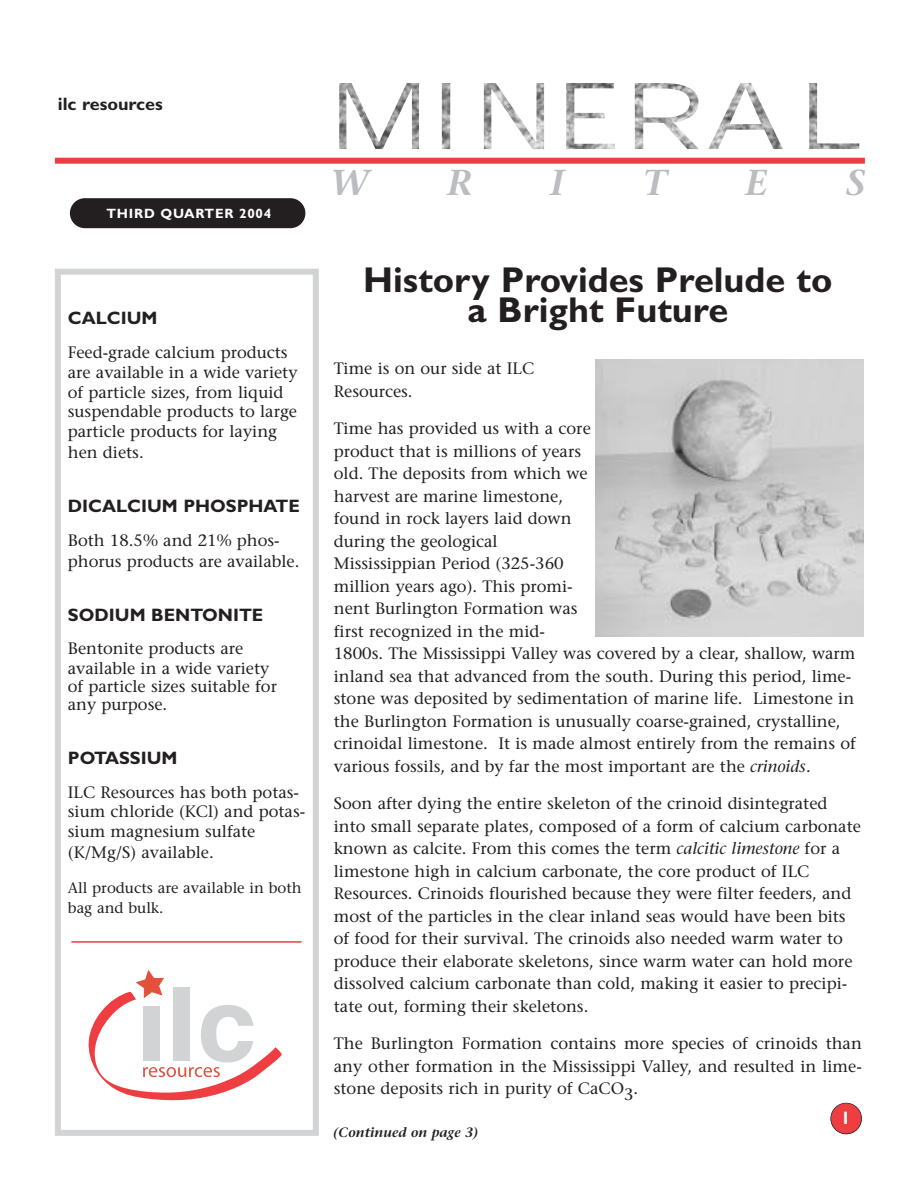
<style>
.page{position:relative;width:918px;height:1188px;background:#fff}
.page>*{position:absolute;margin:0;border:0;box-sizing:border-box;transform-origin:0 0}
.t1{font:700 36px/30px "Gill Sans";color:#231f20;text-align:center}
.t2{font:italic 600 36px "Stone Serif";color:#bbbdc0}
.t3{font:700 18px "Gill Sans";color:#231f20}
.t4{font:700 18px "Gill Sans";color:#fff}
.t5{font:16.5px/22.5px "Stone Serif";color:#231f20}
.t6{font:15px/20px "Stone Serif";color:#231f20}
.t7{font:italic 600 13.5px "Stone Serif";color:#231f20}
.t8{font:700 13.5px "Gill Sans";letter-spacing:.055em;color:#fff}
.s1{font-style:italic}
</style>
<div class="page">
<div style="left:70px;top:198px;width:235px;height:30px;background:#231f20;border-radius:15px"></div>
<div style="left:55px;top:158px;width:810px;height:6px;background:#ef3e42"></div>
<div style="left:55px;top:269px;width:264px;height:867px;border:6px solid #d1d3d4"></div>
<svg style="left:89px;top:970px;width:193px;height:130px"></svg>
<div style="left:143px;top:1006px;width:16px;height:55px;background:#d1d3d4"></div>
<img style="left:330px;top:83px;width:533px;height:81px">
<hr style="left:71px;top:941px;width:231px;height:2px;background:#ef3e42">
<img style="left:596px;top:360px;width:267px;height:277px">
<div style="left:831px;top:1103px;width:31px;height:31px;background:#ef3e42;border-radius:50%"></div>
<div style="left:830px;top:1103px;width:32px;height:31px;border:2px solid #231f20;border-radius:50%"></div>
<p class="t3" style="left:58px;top:98px;width:106px">ilc resources</p>
<p class="t8" style="left:106px;top:209px;width:166px">THIRD QUARTER 2004</p>
<p class="t3" style="left:68px;top:311px;width:91px">CALCIUM</p>
<p class="t5" style="left:68px;top:344px;width:231px;line-height:20px">Feed-grade calcium products are available in a wide variety of particle sizes, from liquid suspendable products to large particle products for laying hen diets.</p>
<p class="t3" style="left:68px;top:500px;width:233px">DICALCIUM PHOSPHATE</p>
<p class="t5" style="left:68px;top:531px;width:233px;line-height:20.9px">Both 18.5% and 21% phos&shy;phorus products are available.</p>
<p class="t3" style="left:68px;top:608px;width:197px">SODIUM BENTONITE</p>
<p class="t5" style="left:68px;top:640px;width:203px;line-height:19.8px">Bentonite products are available in a wide variety</p>
<p class="t5" style="left:68px;top:679px;width:211px;line-height:18px">of particle sizes suitable for any purpose.</p>
<p class="t3" style="left:68px;top:751px;width:111px">POTASSIUM</p>
<p class="t5" style="left:68px;top:783px;width:239px;line-height:20.1px">ILC Resources has both potas&shy;sium chloride (KCl) and potas&shy;sium magnesium sulfate (K/Mg/S) available.</p>
<p class="t6" style="left:68px;top:880px;width:235px">All products are available in both bag and bulk.</p>
<h1 class="t2" style="left:330px;top:168px;width:41px">W</h1>
<h1 class="t2" style="left:447px;top:168px;width:27px">R</h1>
<h1 class="t2" style="left:550px;top:168px;width:16px">I</h1>
<h1 class="t2" style="left:643px;top:168px;width:26px">T</h1>
<h1 class="t2" style="left:745px;top:168px;width:24px">E</h1>
<h1 class="t2" style="left:846px;top:168px;width:22px">S</h1>
<h1 class="t1" style="left:363px;top:269px;width:471px">History Provides Prelude to a Bright Future</h1>
<p class="t5" style="left:334px;top:359px;width:202px">Time is on our side at ILC<br>Resources.</p>
<p class="t5" style="left:334px;top:419px;width:524px">Time has provided us with a core<br>product that is millions of years<br>old. The deposits from which we<br>harvest are marine limestone,<br>found in rock layers laid down<br>during the geological<br>Mississippian Period (325-360<br>million years ago). This promi-<br>nent Burlington Formation was<br>first recognized in the mid-<br>1800s. The Mississippi Valley was covered by a clear, shallow, warm inland sea that advanced from the south. During this period, lime&shy;stone was deposited by sedimentation of marine life. Limestone in the Burlington Formation is unusually coarse-grained, crystalline, crinoidal limestone. It is made almost entirely from the remains of various fossils, and by far the most important are the <span class="s1">crinoids</span>.</p>
<p class="t5" style="left:334px;top:794px;width:529px">Soon after dying the entire skeleton of the crinoid disintegrated into small separate plates, composed of a form of calcium carbonate known as calcite. From this comes the term <span class="s1">calcitic limestone</span> for a limestone high in calcium carbonate, the core product of ILC Resources. Crinoids flourished because they were filter feeders, and most of the particles in the clear inland seas would have been bits of food for their survival. The crinoids also needed warm water to produce their elaborate skeletons, since warm water can hold more dissolved calcium carbonate than cold, making it easier to precipi&shy;tate out, forming their skeletons.</p>
<p class="t5" style="left:334px;top:1034px;width:530px;text-align:justify">The Burlington Formation contains more species of crinoids than any other formation in the Mississippi Valley, and resulted in lime&shy;stone deposits rich in purity of CaCO3.</p>
<p class="t4" style="left:841px;top:1112px;width:11px">1</p>
<p class="t7" style="left:333px;top:1127px;width:147px">(Continued on page 3)</p>
</div>
